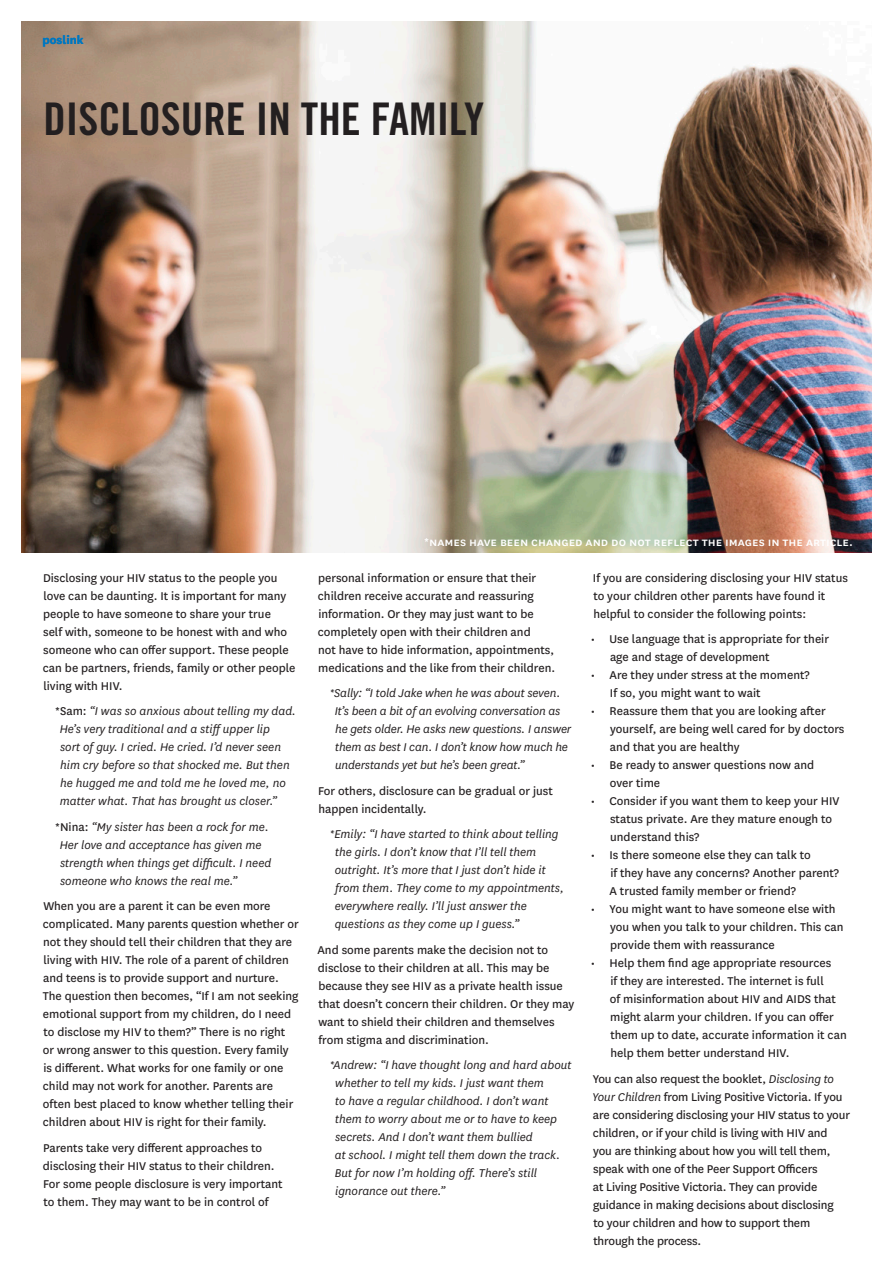
<style>
.page{position:relative;width:893px;height:1263px;background:#fff}
.page>*{position:absolute;margin:0;border:0;box-sizing:border-box;transform-origin:0 0}
.t1{font:45px "Trade Gothic LT Std Bd Cn 20";color:#231f20}
.t2{font:13.2px/18px "National";color:#231f20}
.t3{font:italic 13.2px/18px "National";color:#231f20}
.t4{font:500 13.2px "National";color:#fff}
.t5{font:700 13.2px "National";color:#0077c0}
.s1{font-style:normal}
.s2{font-style:italic}
</style>
<div class="page">
<img style="left:21px;top:21px;width:851px;height:532px">
<p class="t5" style="left:43px;top:31px;width:43px">poslink</p>
<h1 class="t1" style="left:43px;top:91px;width:442px">DISCLOSURE IN THE FAMILY</h1>
<p class="t2" style="left:43px;top:568px;width:254px">Disclosing your HIV status to the people you love can be daunting. It is important for many people to have someone to share your true<br>self with, someone to be honest with and who someone who can offer support. These people can be partners, friends, family or other people living with HIV.</p>
<p class="t3" style="left:60px;top:702px;width:238px;text-indent:-5px"><span class="s1">*Sam:</span> “I was so anxious about telling my dad.<br>He’s very traditional and a stiff upper lip<br>sort of guy. I cried. He cried. I’d never seen him cry before so that shocked me. But then he hugged me and told me he loved me, no matter what. That has brought us closer.”</p>
<p class="t3" style="left:60px;top:817px;width:213px;text-indent:-5px"><span class="s1">*Nina:</span> “My sister has been a rock for me.<br>Her love and acceptance has given me strength when things get difficult. I need someone who knows the real me.”</p>
<p class="t2" style="left:43px;top:896px;width:258px">When you are a parent it can be even more complicated. Many parents question whether or not they should tell their children that they are living with HIV. The role of a parent of children and teens is to provide support and nurture.<br>The question then becomes, “If I am not seeking emotional support from my children, do I need to disclose my HIV to them?” There is no right or wrong answer to this question. Every family is different. What works for one family or one child may not work for another. Parents are often best placed to know whether telling their children about HIV is right for their family.</p>
<p class="t2" style="left:43px;top:1138px;width:241px">Parents take very different approaches to disclosing their HIV status to their children.<br>For some people disclosure is very important to them. They may want to be in control of</p>
<p class="t4" style="left:424px;top:533px;width:430px">*Names have been changed an d do not reflect the images in the article.</p>
<p class="t2" style="left:318px;top:568px;width:239px">personal information or ensure that their children receive accurate and reassuring information. Or they may just want to be completely open with their children and<br>not have to hide information, appointments, medications and the like from their children.</p>
<p class="t3" style="left:335px;top:684px;width:238px;text-indent:-5px">*Sally: “I told Jake when he was about seven.<br>It’s been a bit of an evolving conversation as he gets older. He asks new questions. I answer them as best I can. I don’t know how much he understands yet but he’s been great.”</p>
<p class="t2" style="left:318px;top:781px;width:236px">For others, disclosure can be gradual or just happen incidentally.</p>
<p class="t3" style="left:335px;top:825px;width:231px;text-indent:-5px">*Emily: “I have started to think about telling the girls. I don’t know that I’ll tell them outright. It’s more that I just don’t hide it from them. They come to my appointments, everywhere really. I’ll just answer the questions as they come up I guess.”</p>
<p class="t2" style="left:317px;top:940px;width:258px">And some parents make the decision not to disclose to their children at all. This may be because they see HIV as a private health issue that doesn’t concern their children. Or they may want to shield their children and themselves from stigma and discrimination.</p>
<p class="t3" style="left:335px;top:1056px;width:238px;text-indent:-5px">*Andrew: “I have thought long and hard about whether to tell my kids. I just want them<br>to have a regular childhood. I don’t want them to worry about me or to have to keep secrets. And I don’t want them bullied<br>at school. I might tell them down the track.<br>But for now I’m holding off. There’s still ignorance out there.”</p>
<p class="t2" style="left:593px;top:568px;width:256px">If you are considering disclosing your HIV status to your children other parents have found it helpful to consider the following points:</p>
<p class="t2" style="left:610px;top:629px;width:221px;text-indent:-19px">• Use language that is appropriate for their age and stage of development</p>
<p class="t2" style="left:610px;top:665px;width:201px;text-indent:-19px">• Are they under stress at the moment?<br>If so, you might want to wait</p>
<p class="t2" style="left:610px;top:701px;width:236px;text-indent:-19px">• Reassure them that you are looking after yourself, are being well cared for by doctors and that you are healthy</p>
<p class="t2" style="left:610px;top:755px;width:206px;text-indent:-19px">• Be ready to answer questions now and over time</p>
<p class="t2" style="left:610px;top:791px;width:231px;text-indent:-19px">• Consider if you want them to keep your HIV status private. Are they mature enough to understand this?</p>
<p class="t2" style="left:609px;top:845px;width:231px;text-indent:-19px">• Is there someone else they can talk to<br>if they have any concerns? Another parent?<br>A trusted family member or friend?</p>
<p class="t2" style="left:610px;top:899px;width:235px;text-indent:-19px">• You might want to have someone else with you when you talk to your children. This can provide them with reassurance</p>
<p class="t2" style="left:610px;top:953px;width:238px;text-indent:-19px">• Help them find age appropriate resources<br>if they are interested. The internet is full<br>of misinformation about HIV and AIDS that might alarm your children. If you can offer them up to date, accurate information it can help them better understand HIV.</p>
<p class="t2" style="left:592px;top:1069px;width:259px">You can also request the booklet, <span class="s2">Disclosing to Your Children</span> from Living Positive Victoria. If you are considering disclosing your HIV status to your children, or if your child is living with HIV and<br>you are thinking about how you will tell them, speak with one of the Peer Support Officers<br>at Living Positive Victoria. They can provide guidance in making decisions about disclosing<br>to your children and how to support them through the process.</p>
</div>
